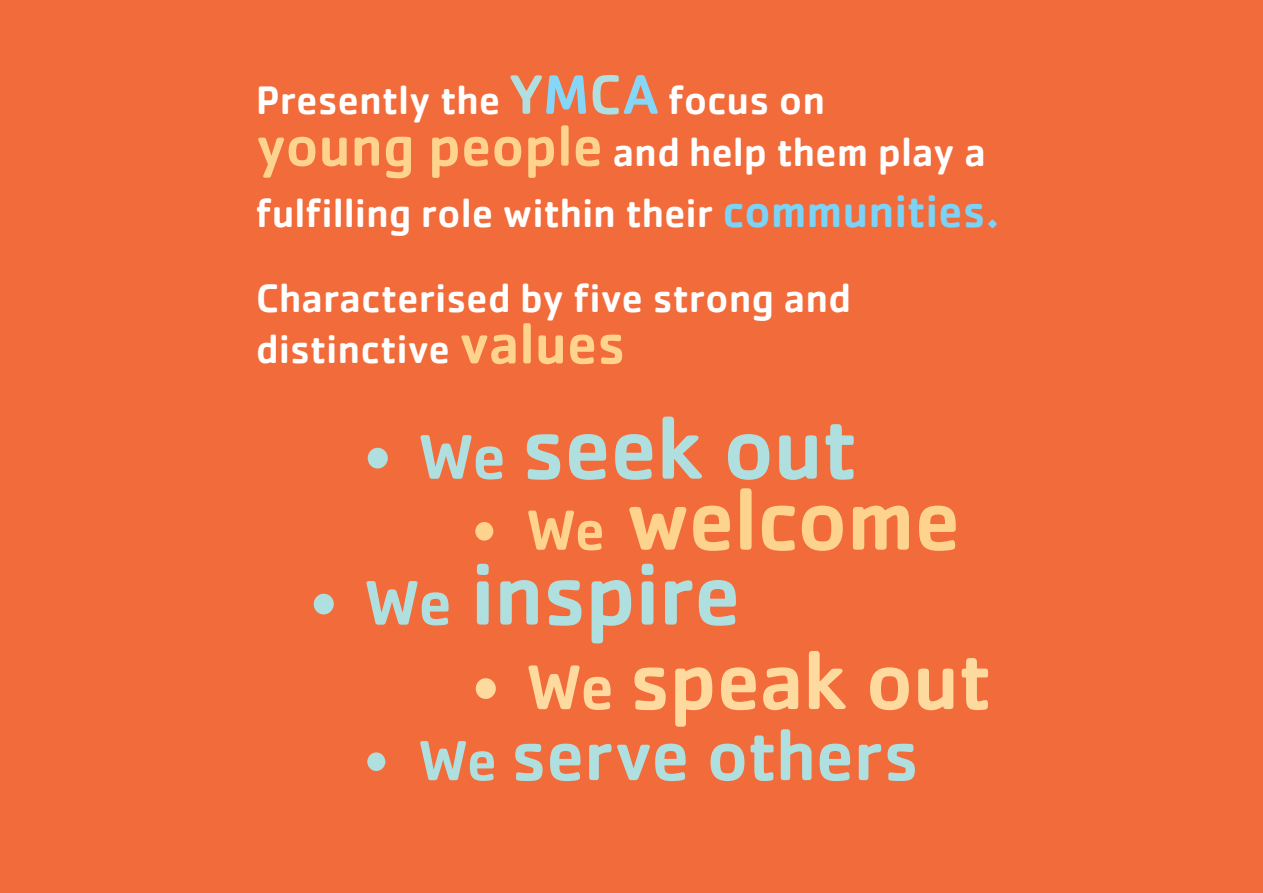
<style>
.page{position:relative;width:1263px;height:893px;background:#f26b3a}
.page>*{position:absolute;margin:0;border:0;box-sizing:border-box;transform-origin:0 0}
.t1{font:500 90.3px "Cachet Std";letter-spacing:-.015em;color:#b0dfe0}
.t2{font:500 89.25px "Cachet Std";letter-spacing:-.015em;color:#fed38d}
.t3{font:500 84.45px "Cachet Std";letter-spacing:-.015em;color:#feda9e}
.t4{font:500 73.95px "Cachet Std";letter-spacing:-.01em;color:#b0dfe0}
.t5{font:500 41.25px/51.9px "Cachet Std";letter-spacing:-.005em;color:#fff}
.s1{font-size:57.6px;color:#b0dfe0}
.s2{font-size:57.6px;color:#86d6f7}
.s3{font-size:58.5px;color:#fed38d}
.s4{font-size:47.1px;color:#7cd3f6}
.s5{font-size:65.25px}
.s6{font-size:58.5px}
</style>
<div class="page">
<p class="t5" style="left:256px;top:73px;width:732px">Presently the <span class="s1">Y</span><span class="s2">M</span><span class="s1">C</span><span class="s2">A</span> focus on <span class="s3">young people</span> and help them play a</p>
<p class="t5" style="left:256px;top:186px;width:745px">fulfilling role within their <span class="s4">communities.</span></p>
<p class="t5" style="left:256px;top:271px;width:597px">Characterised by five strong and distinctive <span class="s3">values</span></p>
<p class="t1" style="left:364px;top:393px;width:496px"><span class="s5">• We</span> seek out</p>
<p class="t2" style="left:472px;top:465px;width:490px"><span class="s6">• We</span> welcome</p>
<p class="t1" style="left:310px;top:539px;width:433px"><span class="s5">• We</span> inspire</p>
<p class="t3" style="left:472px;top:629px;width:522px"><span class="s5">• We</span> speak out</p>
<p class="t4" style="left:364px;top:710px;width:557px"><span class="s6">• We</span> serve others</p>
</div>
